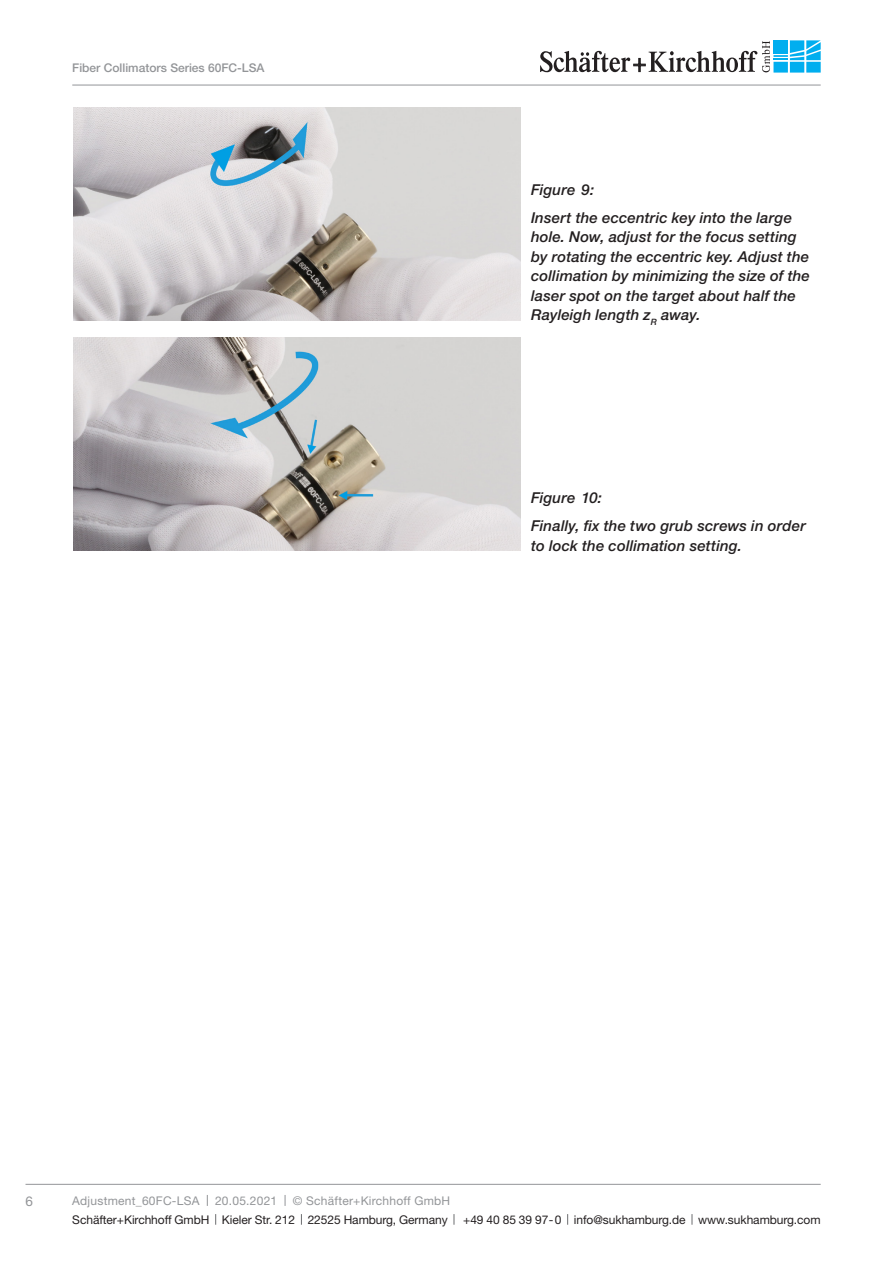
<style>
.page{position:relative;width:893px;height:1263px;background:#fff}
.page>*{position:absolute;margin:0;border:0;box-sizing:border-box;transform-origin:0 0}
.Bildlegende___seitli{font:italic 500 15px/19.5px "Helvetica Neue";letter-spacing:.01em;color:#231f20}
.t1{font:13.5px "Helvetica Neue";color:#939598}
.t2{font:12px "Helvetica Neue";letter-spacing:-.005em;color:#231f20}
.t3{font:12px "Helvetica Neue";letter-spacing:.02em;color:#939598}
.t4{font:500 12px "Helvetica Neue";color:#939598}
</style>
<div class="page">
<svg style="left:773px;top:72px;width:15px;height:1px"></svg>
<div style="left:790px;top:62px;width:14px;height:11px;background:#69cff5"></div>
<svg style="left:806px;top:72px;width:15px;height:1px"></svg>
<svg style="left:540px;top:40px;width:281px;height:32px"></svg>
<hr style="left:72px;top:85px;width:749px;height:1px;background:#939598">
<hr style="left:26px;top:1184px;width:795px;height:1px;background:#939598">
<img style="left:74px;top:108px;width:446px;height:212px">
<img style="left:74px;top:338px;width:446px;height:213px">
<p class="t4" style="left:72px;top:61px;width:194px">Fiber Collimators Series 60FC-LSA</p>
<p class="Bildlegende___seitli" style="left:531px;top:180px;width:65px">Figure 9:</p>
<p class="Bildlegende___seitli" style="left:531px;top:208px;width:280px">Insert the eccentric key into the large hole. Now, adjust for the focus setting by rotating the eccentric key. Adjust the collimation by minimizing the size of the laser spot on the target about half the Rayleigh length z<sub>R</sub> away.</p>
<p class="Bildlegende___seitli" style="left:531px;top:488px;width:73px">Figure 10:</p>
<p class="Bildlegende___seitli" style="left:531px;top:516px;width:277px">Finally, fix the two grub screws in order to lock the collimation setting.</p>
<p class="t1" style="left:26px;top:1193px;width:9px">6</p>
<p class="t3" style="left:72px;top:1193px;width:129px">Adjustment_60FC-LSA</p>
<p class="t3" style="left:215px;top:1193px;width:64px">20.05.2021</p>
<p class="t3" style="left:293px;top:1193px;width:159px">© Schäfter+Kirchhoff GmbH</p>
<p class="t2" style="left:72px;top:1212px;width:377px">Schäfter+Kirchhoff GmbH Kieler Str. 212 22525 Hamburg, Germany</p>
<p class="t2" style="left:463px;top:1212px;width:359px">+49 40 85 39 97-0 info@sukhamburg.de www.sukhamburg.com</p>
</div>
